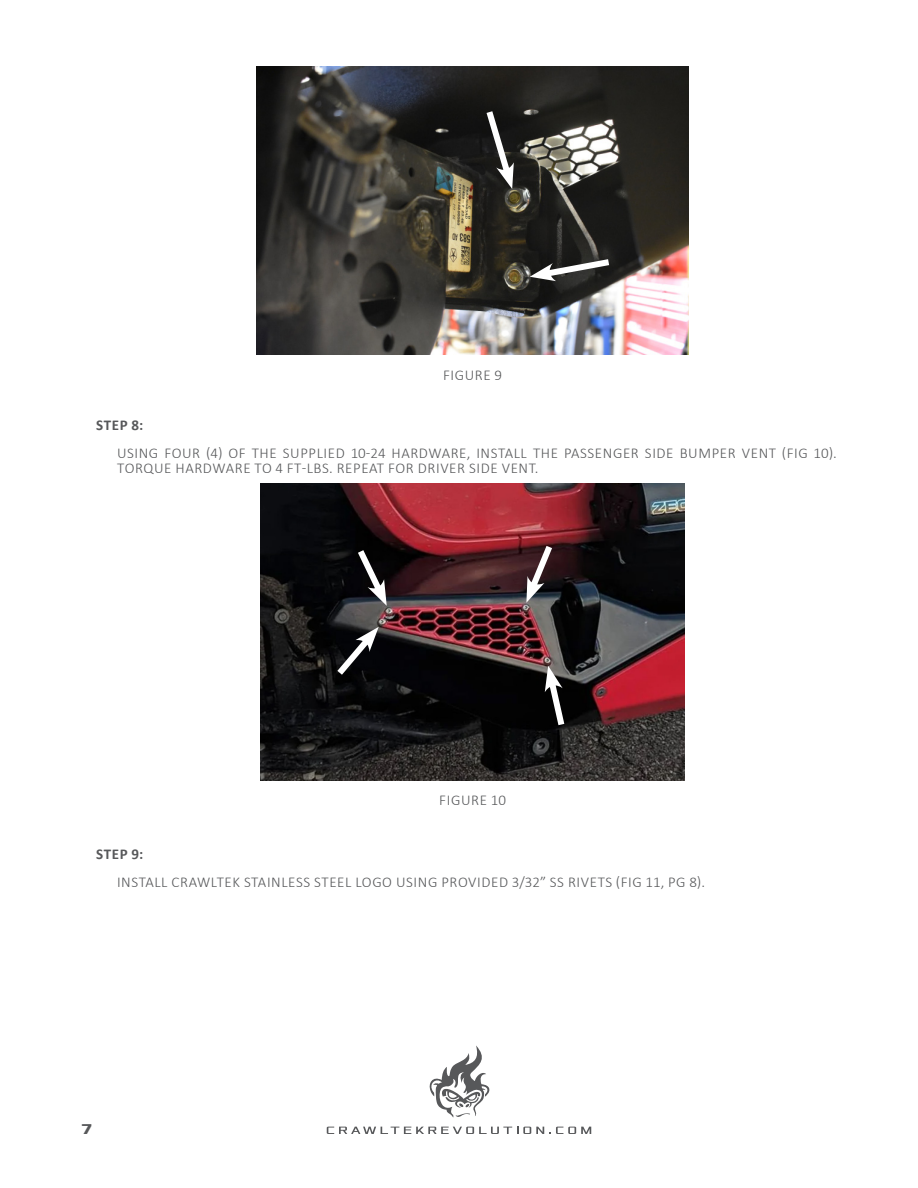
<style>
.page{position:relative;width:918px;height:1188px;background:#fff}
.page>*{position:absolute;margin:0;border:0;box-sizing:border-box;transform-origin:0 0}
.Steps{font:300 15px/15px "Calibri";letter-spacing:.04em;color:#57585a}
.Steps_Text{font:300 15px "Calibri";letter-spacing:.04em;color:#57585a}
.Steps-2{font:700 15px "Calibri";letter-spacing:.04em;color:#57585a}
.t1{font:700 15px "Xolonium";color:#57585a}
</style>
<div class="page">
<img style="left:256px;top:67px;width:432px;height:288px">
<svg style="left:482px;top:105px;width:33px;height:84px"></svg>
<svg style="left:530px;top:255px;width:86px;height:26px"></svg>
<img style="left:261px;top:483px;width:423px;height:298px">
<svg style="left:353px;top:543px;width:35px;height:63px"></svg>
<svg style="left:544px;top:666px;width:25px;height:66px"></svg>
<svg style="left:524px;top:539px;width:33px;height:64px"></svg>
<svg style="left:331px;top:627px;width:48px;height:54px;background:#2f2f31"></svg>
<svg style="left:429px;top:1045px;width:61px;height:73px"></svg>
<svg style="left:327px;top:1127px;width:264px;height:7px"></svg>
<p class="Steps_Text" style="left:443px;top:365px;width:61px">FIGURE 9</p>
<p class="Steps-2" style="left:96px;top:414px;width:48px">STEP 8:</p>
<p class="Steps" style="left:117px;top:446px;width:721px">USING FOUR (4) OF THE SUPPLIED 10-24 HARDWARE, INSTALL THE PASSENGER SIDE BUMPER VENT (FIG 10).<br>TORQUE HARDWARE TO 4 FT-LBS. REPEAT FOR DRIVER SIDE VENT.</p>
<p class="Steps_Text" style="left:439px;top:791px;width:68px">FIGURE 10</p>
<p class="Steps-2" style="left:96px;top:843px;width:48px">STEP 9:</p>
<p class="Steps" style="left:117px;top:875px;width:590px">INSTALL CRAWLTEK STAINLESS STEEL LOGO USING PROVIDED 3/32” SS RIVETS (FIG 11, PG 8).</p>
<p class="t1" style="left:81px;top:1121px;width:13px">7</p>
</div>
